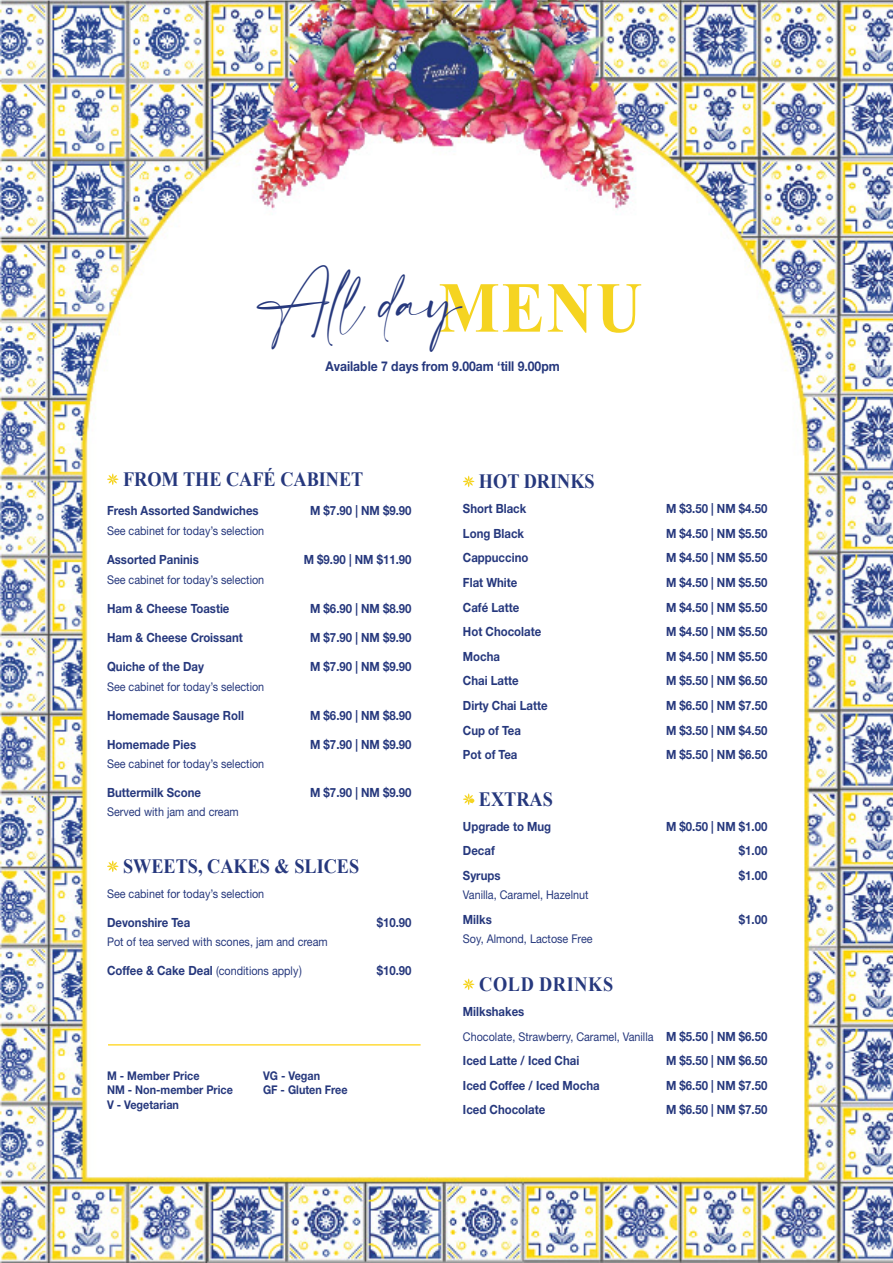
<style>
.page{position:relative;width:893px;height:1263px;background:#fff}
.page>*{position:absolute;margin:0;border:0;box-sizing:border-box;transform-origin:0 0}
.t1{font:700 71.7px "Times New Roman";color:#f5d421;scale:.9 1}
.t2{font:42.3px "Amalfi Coast";color:#26387d;scale:.9 1}
.t3{font:700 20.25px "Times New Roman";color:#26387d;scale:.9 1}
.t4{font:700 20.25px "Times New Roman";letter-spacing:.035em;color:#26387d;scale:.9 1}
.t5{font:700 13.5px "Helvetica Neue LT Std";color:#26387d;scale:.9 1}
.t6{font:700 12.6px "Helvetica Neue LT Std";color:#26387d;scale:.9 1}
.t7{font:12px "Helvetica Neue LT Std";color:#26387d;scale:.9 1}
.t8{font:700 12px/14.4px "Helvetica Neue LT Std";color:#26387d;scale:.9 1}
.s1{font-weight:700;font-size:12.6px}
.s2{font-family:"Helvetica LT Std";font-stretch:condensed;font-size:12.6px}
</style>
<div class="page">
<img style="left:0;top:0;width:893px;height:1263px">
<svg style="left:463px;top:476px;width:11px;height:11px"></svg>
<svg style="left:463px;top:793px;width:11px;height:12px"></svg>
<svg style="left:463px;top:979px;width:11px;height:11px"></svg>
<hr style="left:108px;top:1044px;width:313px;height:1px;background:#ffdb38">
<svg style="left:107px;top:473px;width:11px;height:12px"></svg>
<svg style="left:107px;top:860px;width:11px;height:12px"></svg>
<p class="t2" style="left:262px;top:278px;width:224px">All day</p>
<p class="t1" style="left:438px;top:256px;width:228px">MENU</p>
<p class="t5" style="left:326px;top:358px;width:262px">Available 7 days from 9.00am ‘till 9.00pm</p>
<p class="t3" style="left:123px;top:465px;width:269px">FROM THE CAFÉ CABINET</p>
<p class="t6" style="left:107px;top:503px;width:170px">Fresh Assorted Sandwiches</p>
<p class="t6" style="left:310px;top:503px;width:114px">M $7.90 | NM $9.90</p>
<p class="t7" style="left:107px;top:524px;width:176px">See cabinet for today’s selection</p>
<p class="t6" style="left:107px;top:552px;width:104px">Assorted Paninis</p>
<p class="t6" style="left:304px;top:552px;width:121px">M $9.90 | NM $11.90</p>
<p class="t7" style="left:107px;top:573px;width:176px">See cabinet for today’s selection</p>
<p class="t6" style="left:107px;top:601px;width:138px">Ham &amp; Cheese Toastie</p>
<p class="t6" style="left:310px;top:601px;width:114px">M $6.90 | NM $8.90</p>
<p class="t6" style="left:107px;top:630px;width:152px">Ham &amp; Cheese Croissant</p>
<p class="t6" style="left:310px;top:630px;width:114px">M $7.90 | NM $9.90</p>
<p class="t6" style="left:107px;top:658px;width:109px">Quiche of the Day</p>
<p class="t6" style="left:310px;top:658px;width:114px">M $7.90 | NM $9.90</p>
<p class="t7" style="left:107px;top:679px;width:176px">See cabinet for today’s selection</p>
<p class="t6" style="left:107px;top:707px;width:154px">Homemade Sausage Roll</p>
<p class="t6" style="left:310px;top:707px;width:114px">M $6.90 | NM $8.90</p>
<p class="t6" style="left:107px;top:736px;width:100px">Homemade Pies</p>
<p class="t6" style="left:310px;top:736px;width:114px">M $7.90 | NM $9.90</p>
<p class="t7" style="left:107px;top:757px;width:176px">See cabinet for today’s selection</p>
<p class="t6" style="left:107px;top:784px;width:106px">Buttermilk Scone</p>
<p class="t6" style="left:310px;top:784px;width:114px">M $7.90 | NM $9.90</p>
<p class="t7" style="left:107px;top:805px;width:148px">Served with jam and cream</p>
<p class="t3" style="left:123px;top:852px;width:264px">SWEETS, CAKES &amp; SLICES</p>
<p class="t7" style="left:107px;top:886px;width:176px">See cabinet for today’s selection</p>
<p class="t6" style="left:107px;top:914px;width:94px">Devonshire Tea</p>
<p class="t6" style="left:377px;top:914px;width:40px">$10.90</p>
<p class="t7" style="left:107px;top:935px;width:247px">Pot of tea served with scones, jam and cream</p>
<p class="t7" style="left:107px;top:963px;width:218px"><span class="s1">Coffee &amp; Cake Deal</span> (conditions apply<span class="s2">)</span></p>
<p class="t6" style="left:377px;top:962px;width:40px">$10.90</p>
<p class="t8" style="left:107px;top:1068px;width:141px">M - Member Price<br>NM - Non-member Price<br>V - Vegetarian</p>
<p class="t8" style="left:263px;top:1068px;width:96px">VG - Vegan<br>GF - Gluten Free</p>
<p class="t3" style="left:479px;top:467px;width:130px">HOT DRINKS</p>
<p class="t6" style="left:463px;top:501px;width:72px">Short Black</p>
<p class="t6" style="left:666px;top:501px;width:114px">M $3.50 | NM $4.50</p>
<p class="t6" style="left:463px;top:525px;width:70px">Long Black</p>
<p class="t6" style="left:666px;top:525px;width:114px">M $4.50 | NM $5.50</p>
<p class="t6" style="left:463px;top:550px;width:74px">Cappuccino</p>
<p class="t6" style="left:666px;top:550px;width:114px">M $4.50 | NM $5.50</p>
<p class="t6" style="left:463px;top:575px;width:62px">Flat White</p>
<p class="t6" style="left:666px;top:575px;width:114px">M $4.50 | NM $5.50</p>
<p class="t6" style="left:463px;top:599px;width:64px">Café Latte</p>
<p class="t6" style="left:666px;top:599px;width:114px">M $4.50 | NM $5.50</p>
<p class="t6" style="left:463px;top:624px;width:89px">Hot Chocolate</p>
<p class="t6" style="left:666px;top:624px;width:114px">M $4.50 | NM $5.50</p>
<p class="t6" style="left:463px;top:648px;width:43px">Mocha</p>
<p class="t6" style="left:666px;top:648px;width:114px">M $4.50 | NM $5.50</p>
<p class="t6" style="left:463px;top:673px;width:63px">Chai Latte</p>
<p class="t6" style="left:666px;top:673px;width:114px">M $5.50 | NM $6.50</p>
<p class="t6" style="left:463px;top:698px;width:96px">Dirty Chai Latte</p>
<p class="t6" style="left:666px;top:698px;width:114px">M $6.50 | NM $7.50</p>
<p class="t6" style="left:463px;top:722px;width:66px">Cup of Tea</p>
<p class="t6" style="left:666px;top:722px;width:114px">M $3.50 | NM $4.50</p>
<p class="t6" style="left:463px;top:747px;width:62px">Pot of Tea</p>
<p class="t6" style="left:666px;top:747px;width:114px">M $5.50 | NM $6.50</p>
<p class="t3" style="left:479px;top:785px;width:84px">EXTRAS</p>
<p class="t6" style="left:463px;top:818px;width:100px">Upgrade to Mug</p>
<p class="t6" style="left:666px;top:818px;width:114px">M $0.50 | NM $1.00</p>
<p class="t6" style="left:463px;top:843px;width:37px">Decaf</p>
<p class="t6" style="left:739px;top:843px;width:33px">$1.00</p>
<p class="t6" style="left:463px;top:868px;width:43px">Syrups</p>
<p class="t6" style="left:739px;top:868px;width:33px">$1.00</p>
<p class="t7" style="left:463px;top:888px;width:141px">Vanilla, Caramel, Hazelnut</p>
<p class="t6" style="left:463px;top:911px;width:34px">Milks</p>
<p class="t6" style="left:739px;top:911px;width:33px">$1.00</p>
<p class="t7" style="left:463px;top:931px;width:146px">Soy, Almond, Lactose Free</p>
<p class="t4" style="left:479px;top:970px;width:150px">COLD DRINKS</p>
<p class="t6" style="left:463px;top:1004px;width:70px">Milkshakes</p>
<p class="t7" style="left:463px;top:1029px;width:340px">Chocolate, Strawberry, Caramel, Vanilla <span class="s1">M $5.50 | NM $6.50</span></p>
<p class="t6" style="left:463px;top:1053px;width:131px">Iced Latte / Iced Chai</p>
<p class="t6" style="left:666px;top:1053px;width:114px">M $5.50 | NM $6.50</p>
<p class="t6" style="left:463px;top:1077px;width:154px">Iced Coffee / Iced Mocha</p>
<p class="t6" style="left:666px;top:1077px;width:114px">M $6.50 | NM $7.50</p>
<p class="t6" style="left:463px;top:1102px;width:93px">Iced Chocolate</p>
<p class="t6" style="left:666px;top:1102px;width:114px">M $6.50 | NM $7.50</p>
</div>
